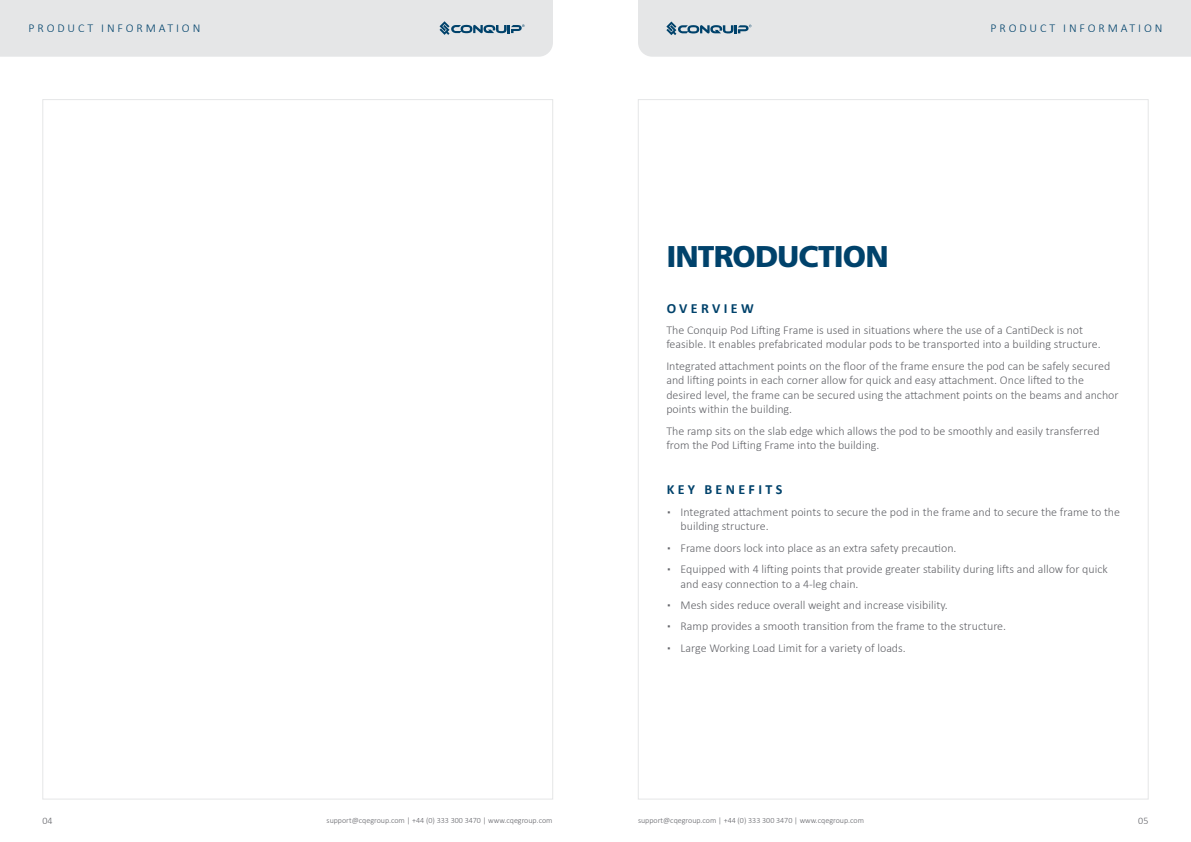
<style>
.page{position:relative;width:1191px;height:842px;background:#fff}
.page>*{position:absolute;margin:0;border:0;box-sizing:border-box;transform-origin:0 0}
.t1{font:900 30px "Frutiger LT Std";letter-spacing:-.03em;color:#00426b}
.t2{font:700 14px "Calibri";letter-spacing:.24em;color:#00426b}
.t3{font:300 12px/14.4px "Calibri";color:#636469}
.t4{font:300 12px "Calibri";letter-spacing:.24em;color:#00426b}
.t5{font:300 10px "Calibri";color:#636469}
.t6{font:300 8px "Calibri";color:#636469}
</style>
<div class="page">
<div style="left:0;top:0;width:553px;height:57px;background:#e5e6e7"></div>
<div style="left:638px;top:0;width:553px;height:57px;background:#e5e6e7"></div>
<p class="t4" style="left:29px;top:21px;width:173px">PRODUCT INFORMATION</p>
<p class="t4" style="left:990px;top:21px;width:173px">PRODUCT INFORMATION</p>
<h1 class="t1" style="left:666px;top:239px;width:224px">INTRODUCTION</h1>
<p class="t2" style="left:666px;top:298px;width:88px">OVERVIEW</p>
<p class="t3" style="left:666px;top:323px;width:436px">The Conquip Pod Lifting Frame is used in situations where the use of a CantiDeck is not feasible. It enables prefabricated modular pods to be transported into a building structure.</p>
<p class="t3" style="left:666px;top:359px;width:454px">Integrated attachment points on the floor of the frame ensure the pod can be safely secured and lifting points in each corner allow for quick and easy attachment. Once lifted to the desired level, the frame can be secured using the attachment points on the beams and anchor points within the building.</p>
<p class="t3" style="left:666px;top:423px;width:435px">The ramp sits on the slab edge which allows the pod to be smoothly and easily transferred from the Pod Lifting Frame into the building.</p>
<p class="t2" style="left:666px;top:480px;width:117px">KEY BENEFITS</p>
<p class="t3" style="left:680px;top:504px;width:441px;text-indent:-14px">▪ Integrated attachment points to secure the pod in the frame and to secure the frame to the building structure.</p>
<p class="t3" style="left:666px;top:540px;width:292px">▪ Frame doors lock into place as an extra safety precaution.</p>
<p class="t3" style="left:680px;top:562px;width:429px;text-indent:-14px">▪ Equipped with 4 lifting points that provide greater stability during lifts and allow for quick and easy connection to a 4-leg chain.</p>
<p class="t3" style="left:666px;top:598px;width:283px">▪ Mesh sides reduce overall weight and increase visibility.</p>
<p class="t3" style="left:666px;top:619px;width:341px">▪ Ramp provides a smooth transition from the frame to the structure.</p>
<p class="t3" style="left:666px;top:641px;width:241px">▪ Large Working Load Limit for a variety of loads.</p>
<p class="t5" style="left:43px;top:814px;width:12px">04</p>
<p class="t6" style="left:326px;top:816px;width:227px">support@cqegroup.com | +44 (0) 333 300 3470 | www.cqegroup.com</p>
<p class="t6" style="left:638px;top:816px;width:227px">support@cqegroup.com | +44 (0) 333 300 3470 | www.cqegroup.com</p>
<p class="t5" style="left:1138px;top:814px;width:12px">05</p>
</div>
